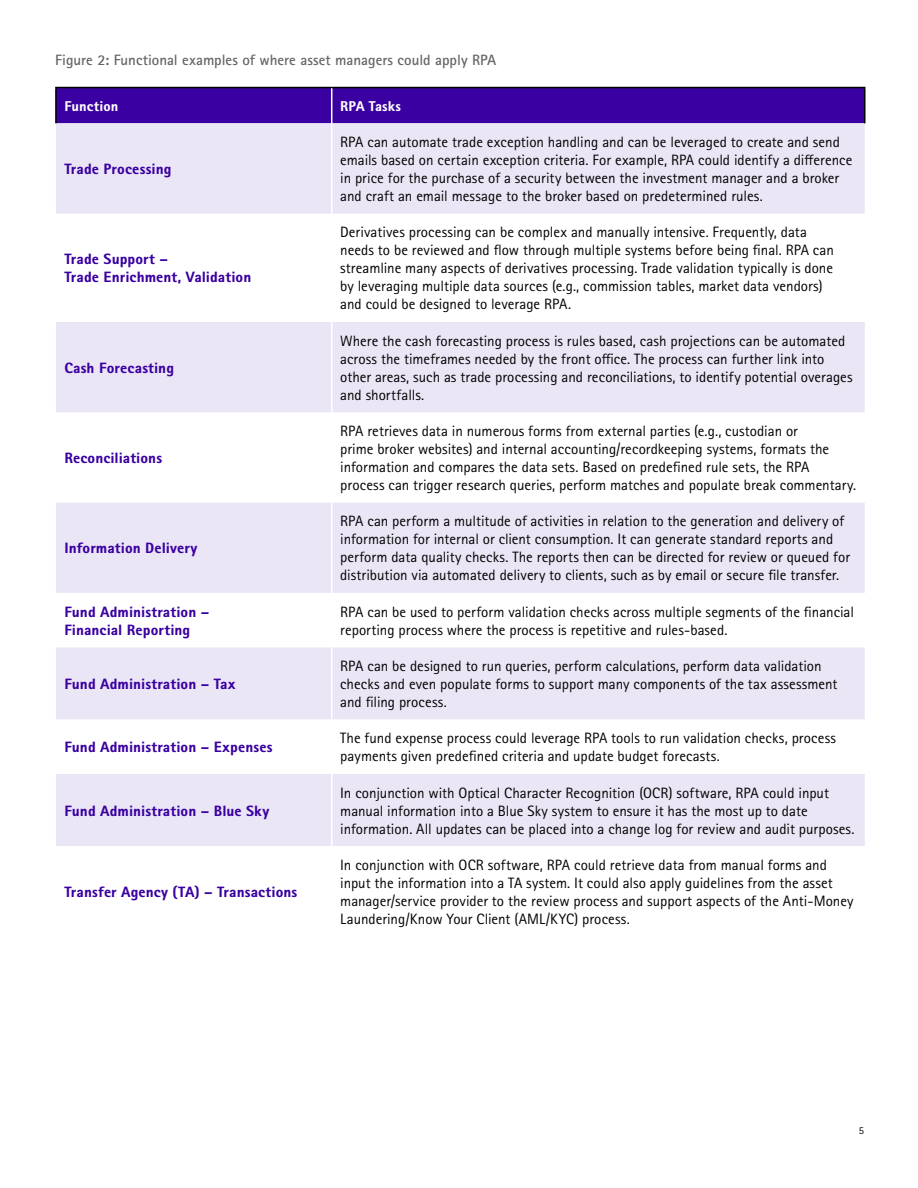
<style>
.page{position:relative;width:918px;height:1188px;background:#fff}
.page>*{position:absolute;margin:0;border:0;box-sizing:border-box;transform-origin:0 0}
.t1{font:15px/18px "Rotis Sans Seriffor ACN";color:#000}
.t2{font:900 15px/18px "Rotis Sans Seriffor ACN";letter-spacing:.005em;color:#3a00a1}
.t3{font:700 15px "Rotis Sans Seriffor ACN";color:#666}
.t4{font:900 14.25px "Rotis Sans Seriffor ACN";letter-spacing:.005em;color:#fff}
.t5{font:10.5px "Rotis Sans Seriffor ACN";color:#000}
</style>
<div class="page">
<div style="left:57px;top:88px;width:807px;height:35px;background:#3a00a1"></div>
<svg style="left:56px;top:123px;width:809px;height:596px;fill:#ebe6f6"></svg>
<svg style="left:56px;top:593px;width:809px;height:54px"></svg>
<div style="left:56px;top:774px;width:809px;height:72px;background:#ebe6f6"></div>
<hr style="left:55px;top:87px;width:277px;height:1px;background:#000">
<hr style="left:55px;top:88px;width:2px;height:35px;background:#000">
<hr style="left:332px;top:87px;width:533px;height:1px;background:#000">
<hr style="left:864px;top:88px;width:2px;height:35px;background:#000">
<hr style="left:331px;top:88px;width:1px;height:35px;background:#fff">
<hr style="left:331px;top:123px;width:1px;height:91px;background:#fff">
<hr style="left:331px;top:322px;width:1px;height:90px;background:#fff">
<hr style="left:331px;top:503px;width:1px;height:90px;background:#fff">
<hr style="left:331px;top:593px;width:1px;height:54px;background:#fff">
<hr style="left:331px;top:647px;width:1px;height:73px;background:#fff">
<hr style="left:331px;top:774px;width:1px;height:72px;background:#fff">
<p class="t3" style="left:55px;top:50px;width:443px">Figure 2: Functional examples of where asset managers could apply RPA</p>
<p class="t4" style="left:64px;top:97px;width:56px">Function</p>
<p class="t4" style="left:340px;top:97px;width:62px">RPA Tasks</p>
<p class="t2" style="left:64px;top:160px;width:109px">Trade Processing</p>
<p class="t2" style="left:64px;top:250px;width:188px">Trade Support –<br>Trade Enrichment, Validation</p>
<p class="t2" style="left:64px;top:358px;width:111px">Cash Forecasting</p>
<p class="t2" style="left:64px;top:449px;width:99px">Reconciliations</p>
<p class="t2" style="left:64px;top:539px;width:135px">Information Delivery</p>
<p class="t1" style="left:340px;top:133px;width:514px">RPA can automate trade exception handling and can be leveraged to create and send emails based on certain exception criteria. For example, RPA could identify a difference in price for the purchase of a security between the investment manager and a broker and craft an email message to the broker based on predetermined rules.</p>
<p class="t1" style="left:340px;top:223px;width:495px">Derivatives processing can be complex and manually intensive. Frequently, data needs to be reviewed and flow through multiple systems before being final. RPA can streamline many aspects of derivatives processing. Trade validation typically is done by leveraging multiple data sources (e.g., commission tables, market data vendors) and could be designed to leverage RPA.</p>
<p class="t1" style="left:340px;top:332px;width:514px">Where the cash forecasting process is rules based, cash projections can be automated across the timeframes needed by the front office. The process can further link into other areas, such as trade processing and reconciliations, to identify potential overages and shortfalls.</p>
<p class="t1" style="left:340px;top:422px;width:518px">RPA retrieves data in numerous forms from external parties (e.g., custodian or<br>prime broker websites) and internal accounting/recordkeeping systems, formats the information and compares the data sets. Based on predefined rule sets, the RPA process can trigger research queries, perform matches and populate break commentary.</p>
<p class="t1" style="left:340px;top:512px;width:511px">RPA can perform a multitude of activities in relation to the generation and delivery of information for internal or client consumption. It can generate standard reports and perform data quality checks. The reports then can be directed for review or queued for distribution via automated delivery to clients, such as by email or secure file transfer.</p>
<p class="t2" style="left:64px;top:602px;width:146px">Fund Administration –<br>Financial Reporting</p>
<p class="t1" style="left:340px;top:603px;width:515px">RPA can be used to perform validation checks across multiple segments of the financial reporting process where the process is repetitive and rules-based.</p>
<p class="t2" style="left:64px;top:675px;width:173px">Fund Administration – Tax</p>
<p class="t1" style="left:340px;top:657px;width:499px">RPA can be designed to run queries, perform calculations, perform data validation checks and even populate forms to support many components of the tax assessment and filing process.</p>
<p class="t2" style="left:64px;top:738px;width:210px">Fund Administration – Expenses</p>
<p class="t1" style="left:340px;top:729px;width:497px">The fund expense process could leverage RPA tools to run validation checks, process payments given predefined criteria and update budget forecasts.</p>
<p class="t2" style="left:64px;top:801px;width:207px">Fund Administration – Blue Sky</p>
<p class="t2" style="left:64px;top:883px;width:234px">Transfer Agency (TA) – Transactions</p>
<p class="t1" style="left:340px;top:784px;width:516px">In conjunction with Optical Character Recognition (OCR) software, RPA could input manual information into a Blue Sky system to ensure it has the most up to date information. All updates can be placed into a change log for review and audit purposes.</p>
<p class="t1" style="left:340px;top:856px;width:515px">In conjunction with OCR software, RPA could retrieve data from manual forms and input the information into a TA system. It could also apply guidelines from the asset manager/service provider to the review process and support aspects of the Anti-Money Laundering/Know Your Client (AML/KYC) process.</p>
<p class="t5" style="left:859px;top:1124px;width:7px">5</p>
</div>
